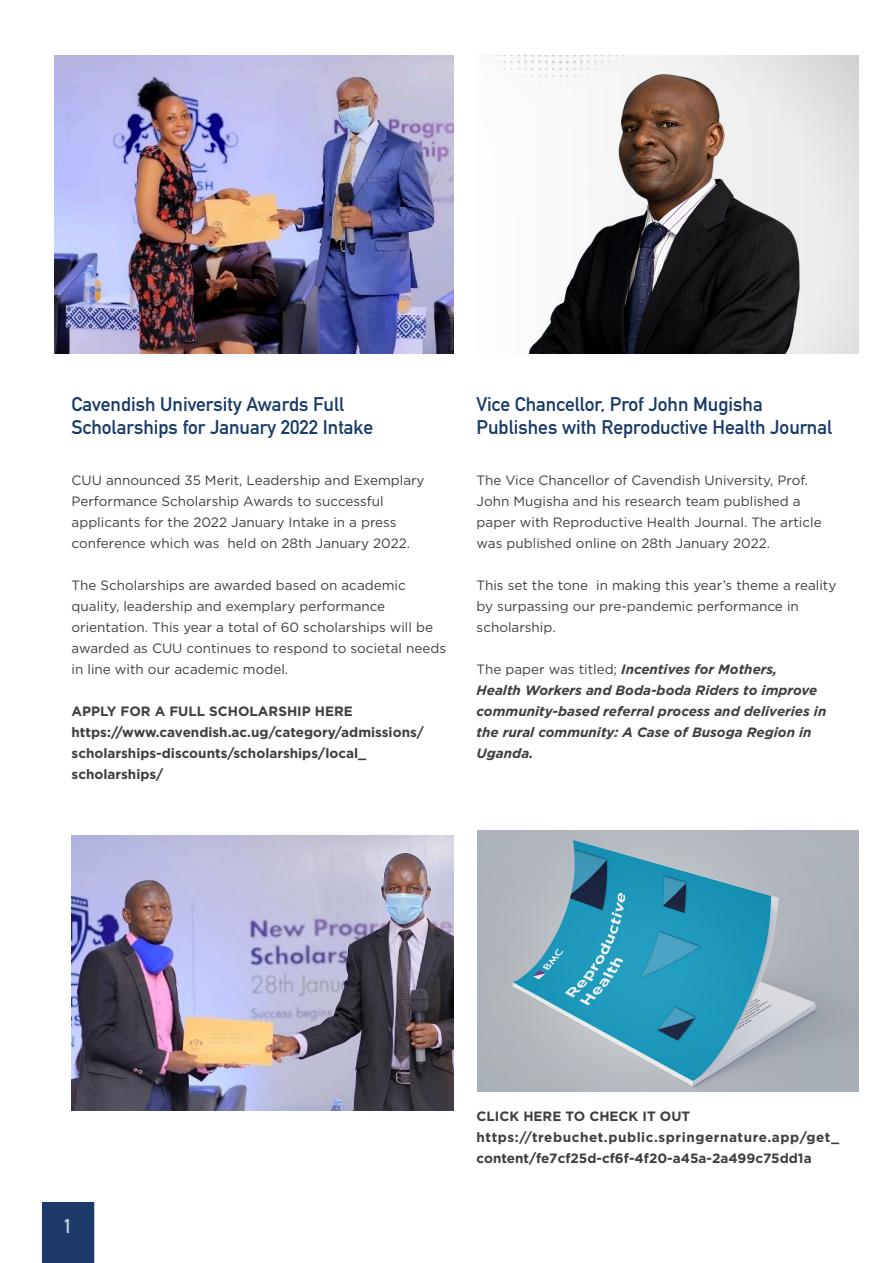
<style>
.page{position:relative;width:893px;height:1263px;background:#fff}
.page>*{position:absolute;margin:0;border:0;box-sizing:border-box;transform-origin:0 0}
.t1{font:700 19.5px/23.4px "DIN Alternate";color:#173a69}
.t2{font:700 19.5px "DIN Alternate";color:#d1d4d4}
.t3{font:13.5px/21px "Gotham";color:#3e3e3f}
.t4{font:italic 700 13.5px/21px "Gotham";color:#3e3e3f}
.t5{font:700 13.5px/21px "Gotham";color:#3e3e3f}
.t6{font:700 13.5px/21px "Gotham";letter-spacing:.025em;color:#3e3e3f}
.s1{font-weight:400;font-style:normal}
</style>
<div class="page">
<img style="left:54px;top:55px;width:399px;height:298px">
<img style="left:483px;top:55px;width:375px;height:298px">
<img style="left:477px;top:830px;width:382px;height:261px">
<img style="left:72px;top:835px;width:381px;height:275px">
<div style="left:42px;top:1202px;width:52px;height:61px;background:#1c3b6b"></div>
<p class="t1" style="left:72px;top:391px;width:303px">Cavendish University Awards Full<br>Scholarships for January 2022 Intake</p>
<p class="t3" style="left:72px;top:469px;width:355px">CUU announced 35 Merit, Leadership and Exemplary Performance Scholarship Awards to successful applicants for the 2022 January Intake in a press conference which was held on 28th January 2022.</p>
<p class="t3" style="left:72px;top:574px;width:376px">The Scholarships are awarded based on academic quality, leadership and exemplary performance orientation. This year a total of 60 scholarships will be awarded as CUU continues to respond to societal needs in line with our academic model.</p>
<p class="t5" style="left:72px;top:701px;width:283px">APPLY FOR A FULL SCHOLARSHIP HERE</p>
<p class="t5" style="left:72px;top:722px;width:354px">https://www.cavendish.ac.ug/category/admissions/ scholarships-discounts/scholarships/local_ scholarships/</p>
<p class="t1" style="left:477px;top:391px;width:357px">Vice Chancellor, Prof John Mugisha<br>Publishes with Reproductive Health Journal</p>
<p class="t3" style="left:477px;top:469px;width:347px">The Vice Chancellor of Cavendish University, Prof.<br>John Mugisha and his research team published a paper with Reproductive Health Journal. The article was published online on 28th January 2022.</p>
<p class="t3" style="left:477px;top:574px;width:361px">This set the tone in making this year’s theme a reality by surpassing our pre-pandemic performance in scholarship.</p>
<p class="t4" style="left:477px;top:659px;width:351px"><span class="s1">The paper was titled;</span> Incentives for Mothers,<br>Health Workers and Boda-boda Riders to improve community-based referral process and deliveries in the rural community: A Case of Busoga Region in Uganda.</p>
<p class="t2" style="left:63px;top:1211px;width:11px">1</p>
<p class="t5" style="left:477px;top:1106px;width:215px">CLICK HERE TO CHECK IT OUT</p>
<p class="t6" style="left:477px;top:1127px;width:364px">https://trebuchet.public.springernature.app/get_ content/fe7cf25d-cf6f-4f20-a45a-2a499c75dd1a</p>
</div>
